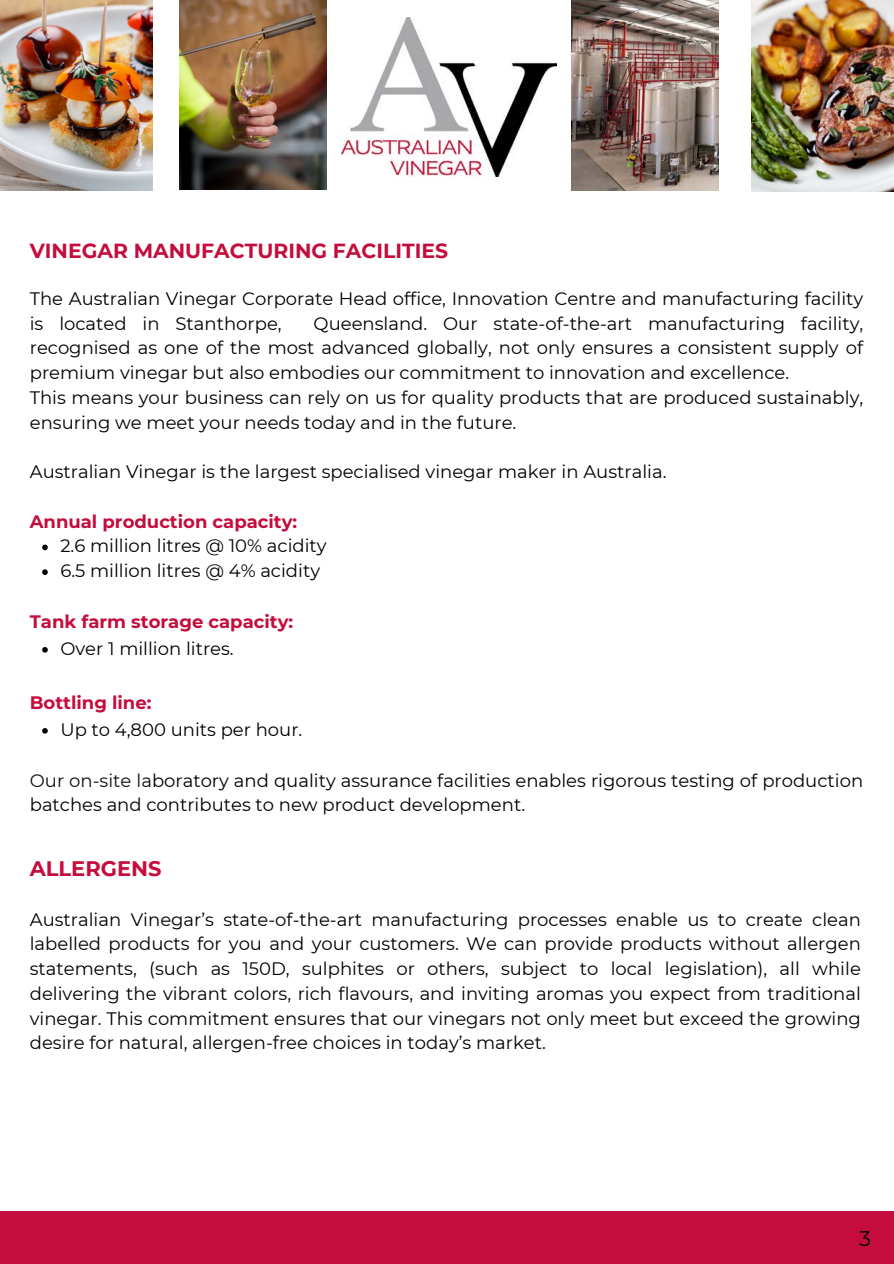
<style>
.page{position:relative;width:894px;height:1264px;background:#fff}
.page>*{position:absolute;margin:0;border:0;box-sizing:border-box;transform-origin:0 0}
.t1{font:700 21px "Montserrat";color:#c40d3c}
.t2{font:21px "Montserrat";color:#000}
.t3{font:700 20.4px "Montserrat";color:#c40d3c}
.t4{font:18px/24.8px "Montserrat";color:#000}
.t5{font:700 18px "Montserrat";color:#c40d3c}
.s1{color:#0f0e11}
</style>
<div class="page">
<div style="left:0;top:1211px;width:893px;height:52px;background:#c40d3c"></div>
<img style="left:341px;top:18px;width:215px;height:159px">
<img style="left:179px;top:0;width:148px;height:190px">
<img style="left:571px;top:0;width:147px;height:191px">
<img style="left:751px;top:1px;width:142px;height:190px">
<img style="left:0;top:0;width:152px;height:191px">
<svg style="left:42px;top:544px;width:6px;height:6px"></svg>
<svg style="left:42px;top:569px;width:6px;height:6px"></svg>
<svg style="left:42px;top:647px;width:6px;height:5px"></svg>
<svg style="left:42px;top:728px;width:6px;height:5px"></svg>
<p class="t3" style="left:30px;top:238px;width:419px">VINEGAR MANUFACTURING FACILITIES</p>
<h2 class="t4" style="left:30px;top:286px;width:834px">The Australian Vinegar Corporate Head office, Innovation Centre and manufacturing facility is located in Stanthorpe,</h2>
<h2 class="t4" style="left:30px;top:311px;width:834px;text-align:justify;text-indent:284px">Queensland. Our state-of-the-art manufacturing facility, recognised as one of the most advanced globally, not only ensures a consistent supply of premium vinegar but also embodies our commitment to innovation and excellence.</h2>
<p class="t4" style="left:30px;top:385px;width:834px">This means your business can rely on us for quality products that are produced sustainably, ensuring we meet your needs today and in the future.</p>
<p class="t4" style="left:30px;top:459px;width:638px">Australian Vinegar is the largest specialised vinegar maker in Australia.</p>
<h2 class="t5" style="left:30px;top:510px;width:269px">Annual production capacity:</h2>
<p class="t4" style="left:60px;top:533px;width:268px">2.6 million litres @ 10% acidity</p>
<h2 class="t4" style="left:60px;top:558px;width:261px">6.5 million litres @ 4% acidity</h2>
<p class="t5" style="left:30px;top:610px;width:265px">Tank farm storage capacity:</p>
<p class="t4" style="left:60px;top:636px;width:175px">Over 1 million litres.</p>
<h1 class="t5" style="left:30px;top:691px;width:123px">Bottling line:</h1>
<p class="t4" style="left:60px;top:717px;width:243px">Up to 4,800 units per hour.</p>
<p class="t4" style="left:30px;top:767px;width:834px"><span class="s1">Our on-site la</span>boratory and quality assurance facilities enables rigorous testing of production batches and contributes to new product development.</p>
<p class="t1" style="left:30px;top:855px;width:133px">ALLERGENS</p>
<p class="t4" style="left:30px;top:906px;width:832px;text-align:justify">Australian Vinegar’s state-of-the-art manufacturing processes enable us to create clean labelled products for you and your customers. We can provide products without allergen statements, (such as 150D, sulphites or others, subject to local legislation), all while delivering the vibrant colors, rich flavours, and inviting aromas you expect from traditional vinegar. This commitment ensures that our vinegars not only meet but exceed the growing desire for natural, allergen-free choices in today’s market.</p>
<p class="t2" style="left:858px;top:1225px;width:13px">3</p>
</div>
